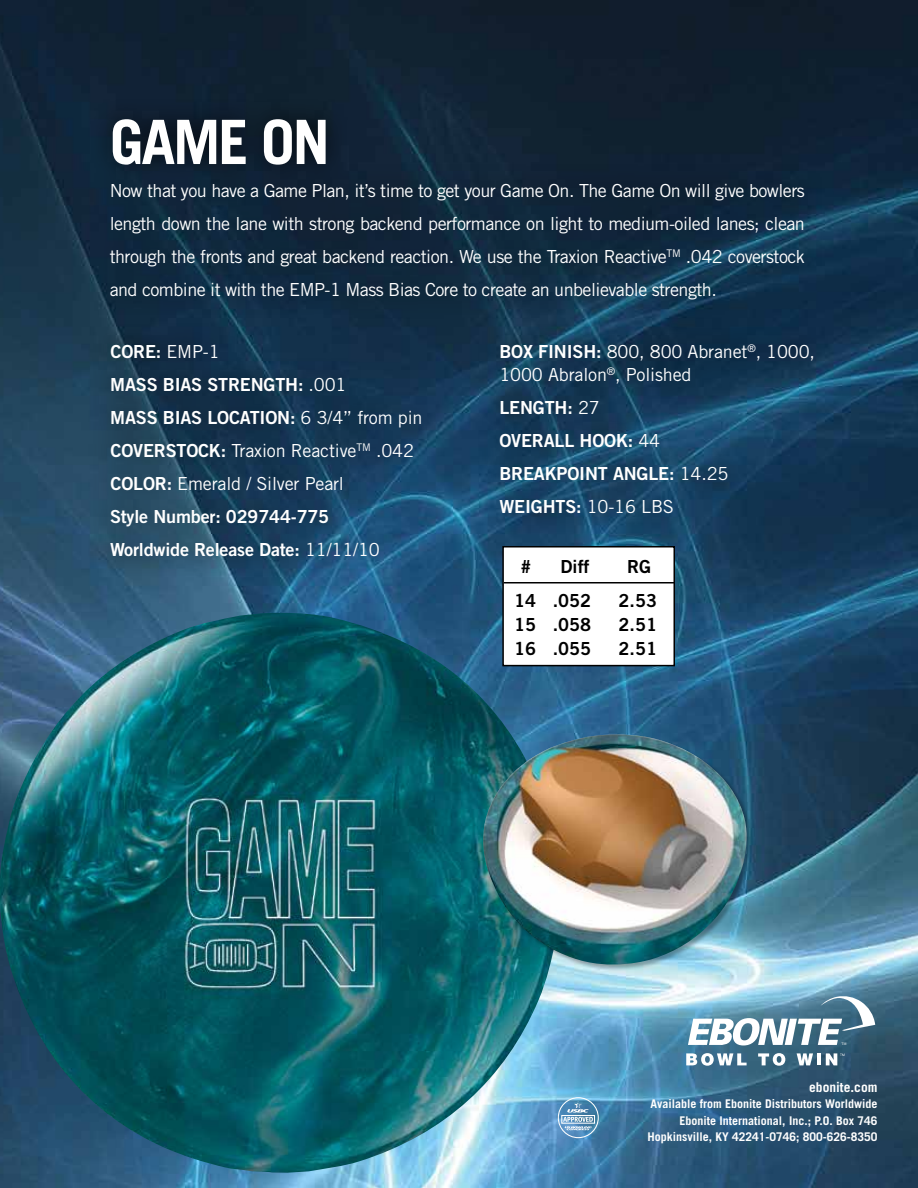
<style>
.page{position:relative;width:918px;height:1188px;background:#fff}
.page>*{position:absolute;margin:0;border:0;box-sizing:border-box;transform-origin:0 0}
.t1{font:700 61.2px "Trade Gothic LT Std";color:#fff}
.t2{font:18px/33px "Trade Gothic LT Std";letter-spacing:-.01em;color:#fff}
.t3{font:18px/33px "Trade Gothic LT Std Bd 2";letter-spacing:-.01em;color:#fff}
.t4{font:18px "Trade Gothic LT Std Bd 2";color:#000}
.t5{font:700 13.5px "Trade Gothic LT Std";color:#fff}
.t6{font:700 12px/16.5px "Trade Gothic LT Std";color:#fff;text-align:right}
.s1{font-family:"Trade Gothic LT Std"}
.s2{font-family:"Trade Gothic LT Std Bd 2"}
</style>
<div class="page">
<img style="left:0;top:0;width:918px;height:1188px">
<img style="left:0;top:613px;width:561px;height:560px">
<div style="left:86px;top:95px;width:736px;height:223px;background:#000;opacity:.75"></div>
<div style="left:86px;top:321px;width:353px;height:255px;background:#000;opacity:.75"></div>
<div style="left:558px;top:1097px;width:41px;height:41px;border:1px solid #fff;border-radius:50%"></div>
<div style="left:561px;top:1115px;width:34px;height:9px;border:1px solid #fff"></div>
<svg style="left:563px;top:1101px;width:30px;height:30px"></svg>
<img style="left:482px;top:734px;width:266px;height:237px">
<div style="left:476px;top:321px;width:354px;height:211px;background:#000;opacity:.75"></div>
<div style="left:503px;top:547px;width:171px;height:119px;background:#fff"></div>
<div style="left:502px;top:546px;width:173px;height:120px;border:2px solid #000"></div>
<hr style="left:504px;top:582px;width:170px;height:2px;background:#000">
<svg style="left:688px;top:996px;width:187px;height:49px"></svg>
<svg style="left:686px;top:1053px;width:61px;height:13px"></svg>
<svg style="left:758px;top:1053px;width:27px;height:13px"></svg>
<svg style="left:797px;top:1053px;width:16px;height:12px"></svg>
<hr style="left:817px;top:1053px;width:4px;height:12px;background:#fff">
<svg style="left:826px;top:1053px;width:18px;height:12px"></svg>
<h1 class="t1" style="left:110px;top:105px;width:222px">game oN</h1>
<p class="t2" style="left:110px;top:174px;width:697px;text-align:justify">Now that you have a Game Plan, it’s time to get your Game On. The Game On will give bowlers length down the lane with strong backend performance on light to medium-oiled lanes; clean through the fronts and great backend reaction. We use the Traxion Reactive<sup>TM</sup> .042 coverstock and combine it with the EMP-1 Mass Bias Core to create an unbelievable strength.</p>
<p class="t3" style="left:110px;top:335px;width:314px">CORE: <span class="s1">EMP-1<br></span>MASS BIAS STRENGTH: <span class="s1">.001<br></span>MASS BIAS LOCATION: <span class="s1">6 3/4” from pin</span></p>
<p class="t2" style="left:111px;top:434px;width:305px"><span class="s2">COVERSTOCK:</span> Traxion Reactive<sup>TM</sup> .042<br><span class="s2">COLOR:</span> Emerald / Silver Pearl</p>
<p class="t3" style="left:110px;top:500px;width:271px">Style Number: 029744-775<br>Worldwide Release Date: <span class="s1">11/11/10</span></p>
<p class="t2" style="left:500px;top:340px;width:317px;line-height:22.5px"><span class="s2">BOX FINISH:</span> 800, 800 Abranet<sup>®</sup>, 1000,<br>1000 Abralon<sup>®</sup>, Polished</p>
<p class="t3" style="left:499px;top:391px;width:231px">LENGTH: <span class="s1">27<br></span>OVERALL HOOK: <span class="s1">44<br></span>BREAKPOINT ANGLE: <span class="s1">14.25<br></span>WEIGHTS: <span class="s1">10-16 LBS</span></p>
<p class="t4" style="left:520px;top:555px;width:12px">#</p>
<p class="t4" style="left:561px;top:555px;width:30px">Diff</p>
<p class="t4" style="left:627px;top:555px;width:26px">RG</p>
<p class="t4" style="left:514px;top:589px;width:78px">14 .052</p>
<p class="t4" style="left:619px;top:589px;width:40px">2.53</p>
<p class="t4" style="left:514px;top:613px;width:78px">15 .058</p>
<p class="t4" style="left:619px;top:613px;width:40px">2.51</p>
<p class="t4" style="left:514px;top:637px;width:78px">16 .055</p>
<p class="t4" style="left:619px;top:637px;width:40px">2.51</p>
<p class="t5" style="left:809px;top:1079px;width:70px">ebonite.com</p>
<p class="t6" style="left:647px;top:1095px;width:232px">Available from Ebonite Distributors Worldwide<br>Ebonite International, Inc.; P.O. Box 746<br>Hopkinsville, KY 42241-0746; 800-626-8350</p>
</div>
